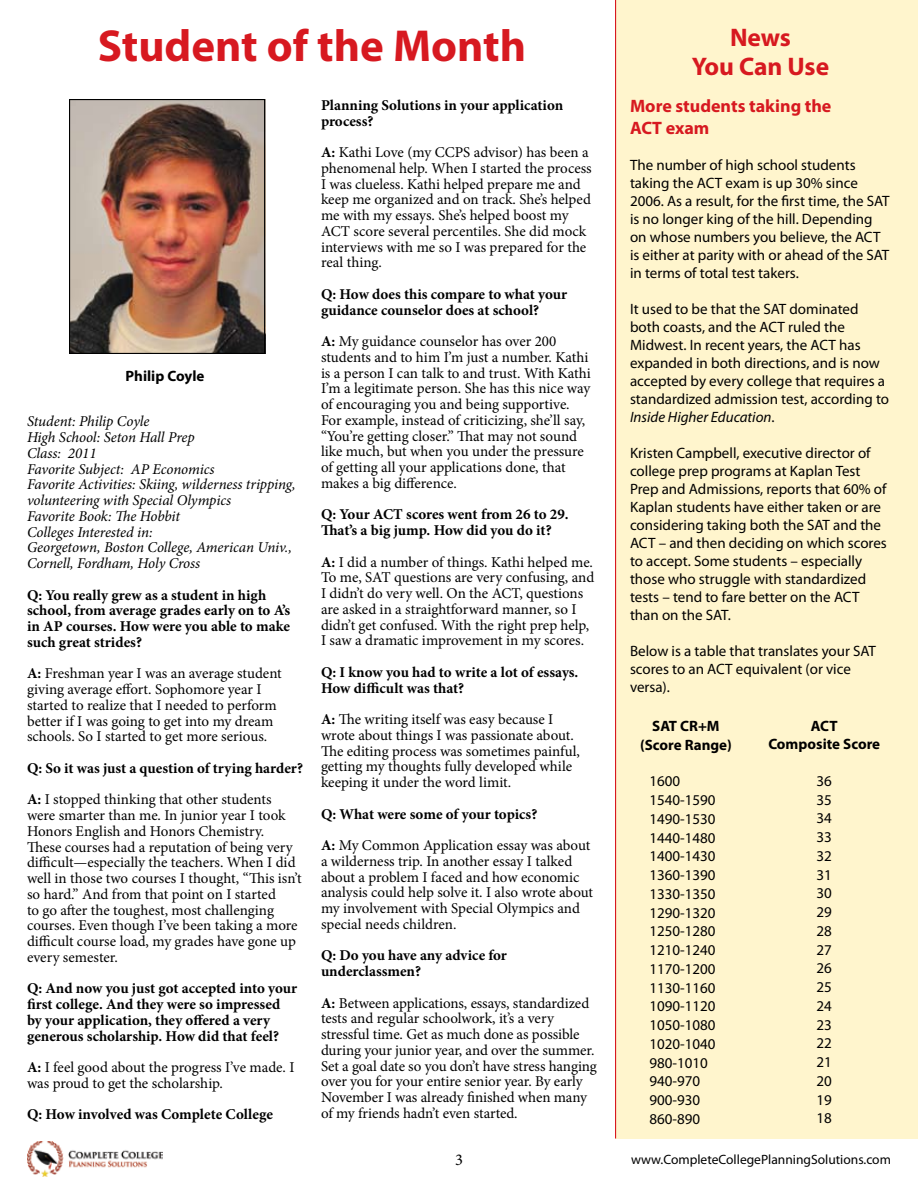
<style>
.page{position:relative;width:918px;height:1188px;background:#fff}
.page>*{position:absolute;margin:0;border:0;box-sizing:border-box;transform-origin:0 0}
.t1{font:700 45px "Myriad Pro";color:#d71920}
.t2{font:700 25.5px/28.5px "Myriad Pro";letter-spacing:-.005em;color:#d71920;text-align:center}
.t3{font:700 18px/21.6px "Myriad Pro";color:#d71920}
.t4{font:16.5px "Minion Pro";color:#000}
.t5{font:15px/15.8px "Minion Pro";letter-spacing:-.005em;color:#000}
.t6{font:15px/18.8px "Myriad Pro";color:#000}
.t7{font:700 15px/15.8px "Minion Pro";color:#000}
.t8{font:italic 15px/15.8px "Minion Pro";letter-spacing:-.01em;color:#000}
.t9{font:700 15px/18.5px "Myriad Pro";color:#000;text-align:center}
.t10{font:13.5px "Myriad Pro";color:#000}
.s1{font-style:italic}
.s2{font-weight:700}
.s3{font-weight:400}
</style>
<div class="page">
<div style="left:615px;top:0;width:303px;height:1138px;background:#fff5cd"></div>
<hr style="left:615px;top:0;width:1px;height:1138px;background:#d71920">
<img style="left:27px;top:1142px;width:136px;height:35px">
<img style="left:71px;top:101px;width:192px;height:251px">
<div style="left:69px;top:99px;width:196px;height:255px;border:1px solid #000"></div>
<h1 class="t1" style="left:98px;top:16px;width:430px">Student of the Month</h1>
<h2 class="t2" style="left:692px;top:22px;width:139px">News<br>You Can Use</h2>
<p class="t3" style="left:630px;top:95px;width:203px">More students taking the<br>ACT exam</p>
<p class="t6" style="left:630px;top:156px;width:261px;line-height:18px">The number of high school students taking the ACT exam is up 30% since 2006. As a result, for the first time, the SAT is no longer king of the hill. Depending on whose numbers you believe, the ACT is either at parity with or ahead of the SAT in terms of total test takers.</p>
<p class="t6" style="left:630px;top:300px;width:261px;line-height:18px">It used to be that the SAT dominated both coasts, and the ACT ruled the Midwest. In recent years, the ACT has expanded in both directions, and is now accepted by every college that requires a standardized admission test, according to <span class="s1">Inside Higher Education</span>.</p>
<p class="t6" style="left:630px;top:444px;width:258px;line-height:18px">Kristen Campbell, executive director of college prep programs at Kaplan Test Prep and Admissions, reports that 60% of Kaplan students have either taken or are considering taking both the SAT and the ACT – and then deciding on which scores to accept. Some students – especially those who struggle with standardized tests – tend to fare better on the ACT than on the SAT.</p>
<p class="t6" style="left:630px;top:642px;width:248px;line-height:18px">Below is a table that translates your SAT scores to an ACT equivalent (or vice versa).</p>
<p class="t7" style="left:321px;top:97px;width:244px">Planning Solutions in your application process?</p>
<p class="t5" style="left:321px;top:145px;width:272px"><span class="s2">A:</span> Kathi Love (my CCPS advisor) has been a phenomenal help. When I started the process I was clueless. Kathi helped prepare me and keep me organized and on track. She’s helped me with my essays. She’s helped boost my ACT score several percentiles. She did mock interviews with me so I was prepared for the real thing.</p>
<p class="t7" style="left:321px;top:286px;width:248px">Q: How does this compare to what your guidance counselor does at school?</p>
<p class="t5" style="left:321px;top:334px;width:271px"><span class="s2">A:</span> My guidance counselor has over 200 students and to him I’m just a number. Kathi is a person I can talk to and trust. With Kathi I’m a legitimate person. She has this nice way of encouraging you and being supportive.<br>For example, instead of criticizing, she’ll say, “You’re getting closer.” That may not sound like much, but when you under the pressure of getting all your applications done, that makes a big difference.</p>
<p class="t7" style="left:321px;top:507px;width:249px">Q: Your ACT scores went from 26 to 29.<br>That’s a big jump. How did you do it?</p>
<p class="t5" style="left:321px;top:554px;width:275px"><span class="s2">A:</span> I did a number of things. Kathi helped me.<br>To me, SAT questions are very confusing, and I didn’t do very well. On the ACT, questions are asked in a straightforward manner, so I didn’t get confused. With the right prep help, I saw a dramatic improvement in my scores.</p>
<p class="t7" style="left:321px;top:664px;width:259px">Q: I know you had to write a lot of essays.<br>How difficult was that?</p>
<p class="t5" style="left:321px;top:712px;width:260px"><span class="s2">A:</span> The writing itself was easy because I wrote about things I was passionate about.<br>The editing process was sometimes painful, getting my thoughts fully developed while keeping it under the word limit.</p>
<p class="t5" style="left:321px;top:798px;width:271px;line-height:31.5px"><span class="s2">Q: What were some of your topics?<br>A:</span> My Common Application essay was about</p>
<p class="t5" style="left:321px;top:853px;width:274px">a wilderness trip. In another essay I talked about a problem I faced and how economic analysis could help solve it. I also wrote about my involvement with Special Olympics and special needs children.</p>
<p class="t7" style="left:321px;top:948px;width:188px">Q: Do you have any advice for underclassmen?</p>
<p class="t5" style="left:321px;top:995px;width:277px"><span class="s2">A:</span> Between applications, essays, standardized tests and regular schoolwork, it’s a very stressful time. Get as much done as possible during your junior year, and over the summer.<br>Set a goal date so you don’t have stress hanging over you for your entire senior year. By early November I was already finished when many of my friends hadn’t even started.</p>
<p class="t9" style="left:126px;top:367px;width:80px">Philip Coyle</p>
<p class="t8" style="left:27px;top:414px;width:270px">Student: Philip Coyle<br>High School: Seton Hall Prep<br>Class: 2011<br>Favorite Subject: AP Economics<br>Favorite Activities: Skiing, wilderness tripping, volunteering with Special Olympics<br>Favorite Book: The Hobbit<br>Colleges Interested in:<br>Georgetown, Boston College, American Univ.,<br>Cornell, Fordham, Holy Cross</p>
<p class="t7" style="left:27px;top:587px;width:265px">Q: You really grew as a student in high school, from average grades early on to A’s in AP courses. How were you able to make such great strides?</p>
<p class="t5" style="left:27px;top:666px;width:256px"><span class="s2">A:</span> Freshman year I was an average student giving average effort. Sophomore year I started to realize that I needed to perform better if I was going to get into my dream schools. So I started to get more serious.</p>
<p class="t7" style="left:27px;top:752px;width:278px;line-height:31.5px">Q: So it was just a question of trying harder?<br>A: <span class="s3">I stopped thinking that other students</span></p>
<p class="t5" style="left:27px;top:808px;width:276px">were smarter than me. In junior year I took Honors English and Honors Chemistry.<br>These courses had a reputation of being very difficult—especially the teachers. When I did well in those two courses I thought, “This isn’t so hard.” And from that point on I started<br>to go after the toughest, most challenging courses. Even though I’ve been taking a more difficult course load, my grades have gone up every semester.</p>
<p class="t7" style="left:27px;top:981px;width:272px">Q: And now you just got accepted into your first college. And they were so impressed by your application, they offered a very generous scholarship. How did that feel?</p>
<p class="t5" style="left:27px;top:1060px;width:269px"><span class="s2">A:</span> I feel good about the progress I’ve made. I was proud to get the scholarship.</p>
<p class="t7" style="left:27px;top:1107px;width:247px">Q: How involved was Complete College</p>
<p class="t9" style="left:640px;top:716px;width:93px">SAT CR+M (Score Range)</p>
<p class="t6" style="left:649px;top:772px;width:68px">1600<br>1540-1590<br>1490-1530<br>1440-1480<br>1400-1430<br>1360-1390<br>1330-1350<br>1290-1320<br>1250-1280<br>1210-1240<br>1170-1200<br>1130-1160<br>1090-1120<br>1050-1080<br>1020-1040<br>980-1010<br>940-970<br>900-930<br>860-890</p>
<p class="t9" style="left:768px;top:717px;width:113px;line-height:18px">ACT<br>Composite Score</p>
<p class="t6" style="left:817px;top:771px;width:17px;text-align:justify">36<br>35<br>34<br>33<br>32<br>31<br>30<br>29<br>28<br>27<br>26<br>25<br>24<br>23<br>22<br>21<br>20<br>19<br>18</p>
<p class="t4" style="left:455px;top:1149px;width:9px">3</p>
<p class="t10" style="left:631px;top:1151px;width:261px">www.CompleteCollegePlanningSolutions.com</p>
</div>
